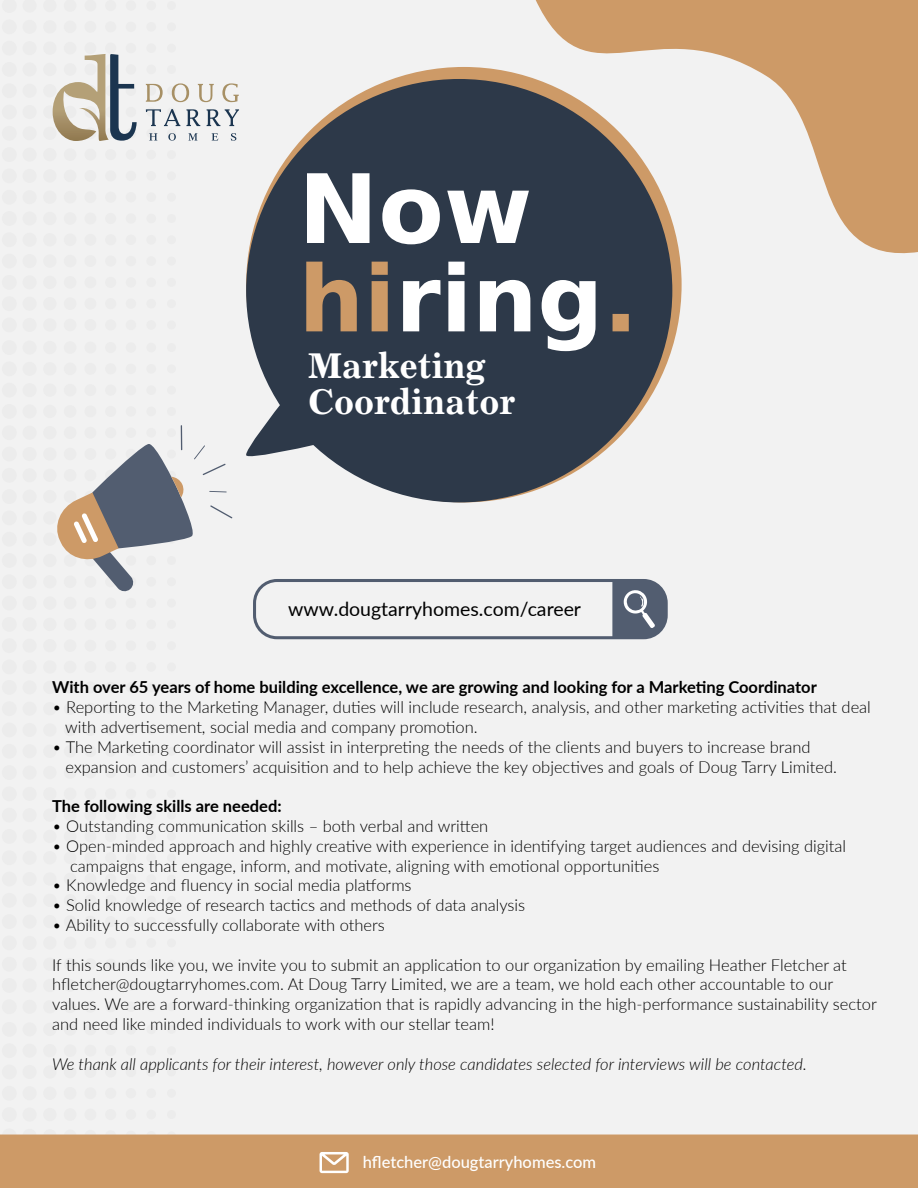
<style>
.page{position:relative;width:918px;height:1188px;background:#f2f2f2}
.page>*{position:absolute;margin:0;border:0;box-sizing:border-box;transform-origin:0 0}
.t1{font:700 36px/36px "Excelsior";color:#fff}
.t2{font:19.5px "Lato";color:#000}
.t3{font:300 16.5px/19.8px "Lato";color:#000}
.t4{font:700 16.5px "Lato";color:#000}
.t5{font:italic 300 16.5px "Lato";color:#000}
.t6{font:500 16.5px "Lato";color:#fff}
</style>
<div class="page">
<div style="left:0;top:1135px;width:918px;height:53px;background:#cd9a67"></div>
<svg style="left:535px;top:0;width:383px;height:254px;fill:#cd9a67"></svg>
<svg style="left:320px;top:1152px;width:29px;height:21px"></svg>
<svg style="left:253px;top:579px;width:415px;height:60px"></svg>
<svg style="left:57px;top:425px;width:175px;height:167px"></svg>
<svg style="left:393px;top:67px;width:289px;height:281px"></svg>
<svg style="left:246px;top:79px;width:426px;height:423px;fill:#2d3949"></svg>
<svg style="left:307px;top:173px;width:222px;height:71px"></svg>
<svg style="left:306px;top:262px;width:82px;height:69px;background:#846e59"></svg>
<svg style="left:403px;top:262px;width:193px;height:89px"></svg>
<div style="left:613px;top:314px;width:16px;height:17px;background:#cd9a67"></div>
<svg style="left:246px;top:352px;width:132px;height:107px"></svg>
<svg style="left:146px;top:84px;width:17px;height:18px"></svg>
<svg style="left:172px;top:83px;width:17px;height:19px"></svg>
<svg style="left:198px;top:84px;width:16px;height:18px"></svg>
<svg style="left:222px;top:83px;width:17px;height:19px"></svg>
<svg style="left:146px;top:109px;width:34px;height:17px"></svg>
<svg style="left:186px;top:109px;width:14px;height:17px"></svg>
<svg style="left:207px;top:109px;width:32px;height:17px"></svg>
<svg style="left:53px;top:54px;width:84px;height:87px"></svg>
<svg style="left:149px;top:133px;width:9px;height:7px"></svg>
<svg style="left:168px;top:133px;width:8px;height:8px"></svg>
<svg style="left:188px;top:133px;width:10px;height:7px"></svg>
<svg style="left:211px;top:133px;width:7px;height:7px"></svg>
<svg style="left:231px;top:133px;width:5px;height:8px"></svg>
<h1 class="t1" style="left:308px;top:349px;width:209px">Marketing<br>Coordinator</h1>
<p class="t2" style="left:288px;top:594px;width:294px">www.dougtarryhomes.com/career</p>
<p class="t4" style="left:52px;top:675px;width:766px">With over 65 years of home building excellence, we are growing and looking for a Marketing Coordinator</p>
<p class="t3" style="left:65px;top:697px;width:807px;text-indent:-13px">• Reporting to the Marketing Manager, duties will include research, analysis, and other marketing activities that deal with advertisement, social media and company promotion.</p>
<p class="t3" style="left:66px;top:736px;width:773px;text-indent:-13px">• The Marketing coordinator will assist in interpreting the needs of the clients and buyers to increase brand expansion and customers’ acquisition and to help achieve the key objectives and goals of Doug Tarry Limited.</p>
<p class="t4" style="left:52px;top:794px;width:231px">The following skills are needed:</p>
<p class="t3" style="left:52px;top:816px;width:438px">• Outstanding communication skills – both verbal and written</p>
<p class="t3" style="left:70px;top:835px;width:778px;text-indent:-18px">• Open-minded approach and highly creative with experience in identifying target audiences and devising digital campaigns that engage, inform, and motivate, aligning with emotional opportunities</p>
<p class="t3" style="left:52px;top:875px;width:361px">• Knowledge and fluency in social media platforms</p>
<p class="t3" style="left:52px;top:895px;width:475px">• Solid knowledge of research tactics and methods of data analysis</p>
<p class="t3" style="left:52px;top:915px;width:334px">• Ability to successfully collaborate with others</p>
<p class="t3" style="left:52px;top:954px;width:826px">If this sounds like you, we invite you to submit an application to our organization by emailing Heather Fletcher at hfletcher@dougtarryhomes.com. At Doug Tarry Limited, we are a team, we hold each other accountable to our values. We are a forward-thinking organization that is rapidly advancing in the high-performance sustainability sector and need like minded individuals to work with our stellar team!</p>
<p class="t5" style="left:52px;top:1052px;width:756px">We thank all applicants for their interest, however only those candidates selected for interviews will be contacted.</p>
<p class="t6" style="left:363px;top:1150px;width:235px">hfletcher@dougtarryhomes.com</p>
</div>
